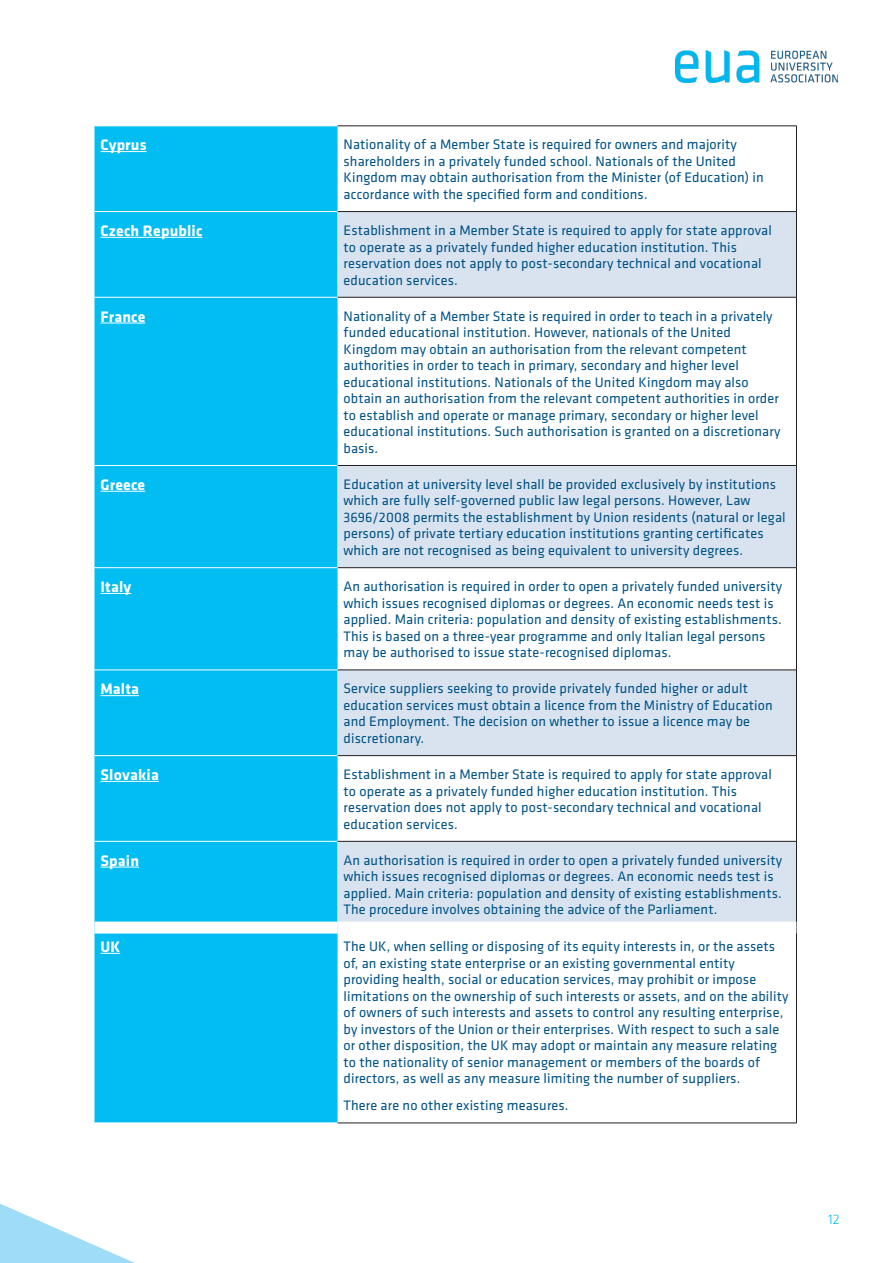
<style>
.page{position:relative;width:893px;height:1263px;background:#fff}
.page>*{position:absolute;margin:0;border:0;box-sizing:border-box;transform-origin:0 0}
.Table_headline{font:700 15.75px "Klavika Basic";letter-spacing:.01em;color:#fff}
.Table_text{font:14.25px/16.5px "Klavika Basic";letter-spacing:.01em;color:#005285}
.t1{font:300 14.25px "Klavika Basic";color:#01bdf2}
</style>
<div class="page">
<svg style="left:0;top:1203px;width:135px;height:60px"></svg>
<img style="left:675px;top:50px;width:162px;height:32px">
<div style="left:94px;top:127px;width:244px;height:996px;background:#01bdf2"></div>
<svg style="left:338px;top:212px;width:458px;height:709px;fill:#d9e3ef"></svg>
<hr style="left:338px;top:126px;width:458px;height:1px;background:#231f20">
<hr style="left:796px;top:126px;width:1px;height:85px;background:#231f20">
<hr style="left:338px;top:211px;width:458px;height:1px;background:#231f20">
<hr style="left:796px;top:212px;width:1px;height:85px;background:#231f20">
<hr style="left:338px;top:297px;width:458px;height:1px;background:#231f20">
<hr style="left:796px;top:297px;width:1px;height:168px;background:#231f20">
<hr style="left:338px;top:465px;width:458px;height:1px;background:#231f20">
<hr style="left:796px;top:465px;width:1px;height:103px;background:#231f20">
<hr style="left:338px;top:567px;width:458px;height:1px;background:#231f20">
<hr style="left:796px;top:568px;width:1px;height:102px;background:#231f20">
<hr style="left:338px;top:670px;width:458px;height:1px;background:#231f20">
<hr style="left:796px;top:670px;width:1px;height:85px;background:#231f20">
<hr style="left:338px;top:755px;width:458px;height:1px;background:#231f20">
<hr style="left:796px;top:756px;width:1px;height:85px;background:#231f20">
<hr style="left:796px;top:927px;width:1px;height:196px;background:#231f20">
<hr style="left:338px;top:1123px;width:458px;height:1px;background:#231f20">
<hr style="left:94px;top:211px;width:244px;height:1px;background:#fff">
<hr style="left:94px;top:297px;width:244px;height:1px;background:#fff">
<hr style="left:94px;top:465px;width:244px;height:1px;background:#fff">
<hr style="left:94px;top:567px;width:244px;height:1px;background:#fff">
<hr style="left:94px;top:670px;width:244px;height:1px;background:#fff">
<hr style="left:94px;top:755px;width:244px;height:1px;background:#fff">
<hr style="left:94px;top:841px;width:244px;height:1px;background:#fff">
<hr style="left:338px;top:841px;width:458px;height:1px;background:#231f20">
<hr style="left:796px;top:841px;width:1px;height:86px;background:#231f20">
<div style="left:94px;top:921px;width:244px;height:12px;background:#fff"></div>
<hr style="left:100px;top:151px;width:47px;height:1px;background:#fff">
<hr style="left:100px;top:237px;width:102px;height:1px;background:#fff">
<hr style="left:100px;top:323px;width:45px;height:1px;background:#fff">
<hr style="left:100px;top:491px;width:45px;height:1px;background:#fff">
<hr style="left:100px;top:593px;width:31px;height:1px;background:#fff">
<hr style="left:100px;top:695px;width:39px;height:1px;background:#fff">
<hr style="left:100px;top:781px;width:59px;height:1px;background:#fff">
<hr style="left:100px;top:867px;width:39px;height:1px;background:#fff">
<svg style="left:100px;top:953px;width:20px;height:1px"></svg>
<p class="Table_headline" style="left:100px;top:134px;width:48px">Cyprus</p>
<p class="Table_text" style="left:344px;top:136px;width:422px">Nationality of a Member State is required for owners and majority shareholders in a privately funded school. Nationals of the United Kingdom may obtain authorisation from the Minister (of Education) in accordance with the specified form and conditions.</p>
<p class="Table_headline" style="left:100px;top:219px;width:103px">Czech Republic</p>
<p class="Table_text" style="left:344px;top:222px;width:430px">Establishment in a Member State is required to apply for state approval to operate as a privately funded higher education institution. This reservation does not apply to post-secondary technical and vocational education services.</p>
<p class="Table_headline" style="left:100px;top:305px;width:46px">France</p>
<p class="Table_text" style="left:344px;top:307px;width:439px">Nationality of a Member State is required in order to teach in a privately funded educational institution. However, nationals of the United Kingdom may obtain an authorisation from the relevant competent authorities in order to teach in primary, secondary and higher level educational institutions. Nationals of the United Kingdom may also obtain an authorisation from the relevant competent authorities in order to establish and operate or manage primary, secondary or higher level educational institutions. Such authorisation is granted on a discretionary basis.</p>
<p class="Table_headline" style="left:100px;top:473px;width:46px">Greece</p>
<p class="Table_text" style="left:344px;top:475px;width:444px">Education at university level shall be provided exclusively by institutions which are fully self-governed public law legal persons. However, Law 3696/2008 permits the establishment by Union residents (natural or legal persons) of private tertiary education institutions granting certificates which are not recognised as being equivalent to university degrees.</p>
<p class="Table_headline" style="left:100px;top:576px;width:32px">Italy</p>
<p class="Table_text" style="left:344px;top:578px;width:440px">An authorisation is required in order to open a privately funded university which issues recognised diplomas or degrees. An economic needs test is applied. Main criteria: population and density of existing establishments.<br>This is based on a three-year programme and only Italian legal persons may be authorised to issue state-recognised diplomas.</p>
<p class="Table_headline" style="left:100px;top:678px;width:40px">Malta</p>
<p class="Table_text" style="left:344px;top:680px;width:431px">Service suppliers seeking to provide privately funded higher or adult education services must obtain a licence from the Ministry of Education and Employment. The decision on whether to issue a licence may be discretionary.</p>
<p class="Table_headline" style="left:100px;top:763px;width:60px">Slovakia</p>
<p class="Table_text" style="left:344px;top:766px;width:430px">Establishment in a Member State is required to apply for state approval to operate as a privately funded higher education institution. This reservation does not apply to post-secondary technical and vocational education services.</p>
<p class="Table_headline" style="left:100px;top:849px;width:40px">Spain</p>
<p class="Table_text" style="left:344px;top:851px;width:440px">An authorisation is required in order to open a privately funded university which issues recognised diplomas or degrees. An economic needs test is applied. Main criteria: population and density of existing establishments.<br>The procedure involves obtaining the advice of the Parliament.</p>
<p class="Table_headline" style="left:100px;top:935px;width:21px">UK</p>
<p class="Table_text" style="left:344px;top:937px;width:447px">The UK, when selling or disposing of its equity interests in, or the assets of, an existing state enterprise or an existing governmental entity providing health, social or education services, may prohibit or impose limitations on the ownership of such interests or assets, and on the ability of owners of such interests and assets to control any resulting enterprise, by investors of the Union or their enterprises. With respect to such a sale or other disposition, the UK may adopt or maintain any measure relating to the nationality of senior management or members of the boards of directors, as well as any measure limiting the number of suppliers.</p>
<p class="Table_text" style="left:344px;top:1097px;width:227px">There are no other existing measures.</p>
<p class="t1" style="left:828px;top:1210px;width:13px">12</p>
</div>
